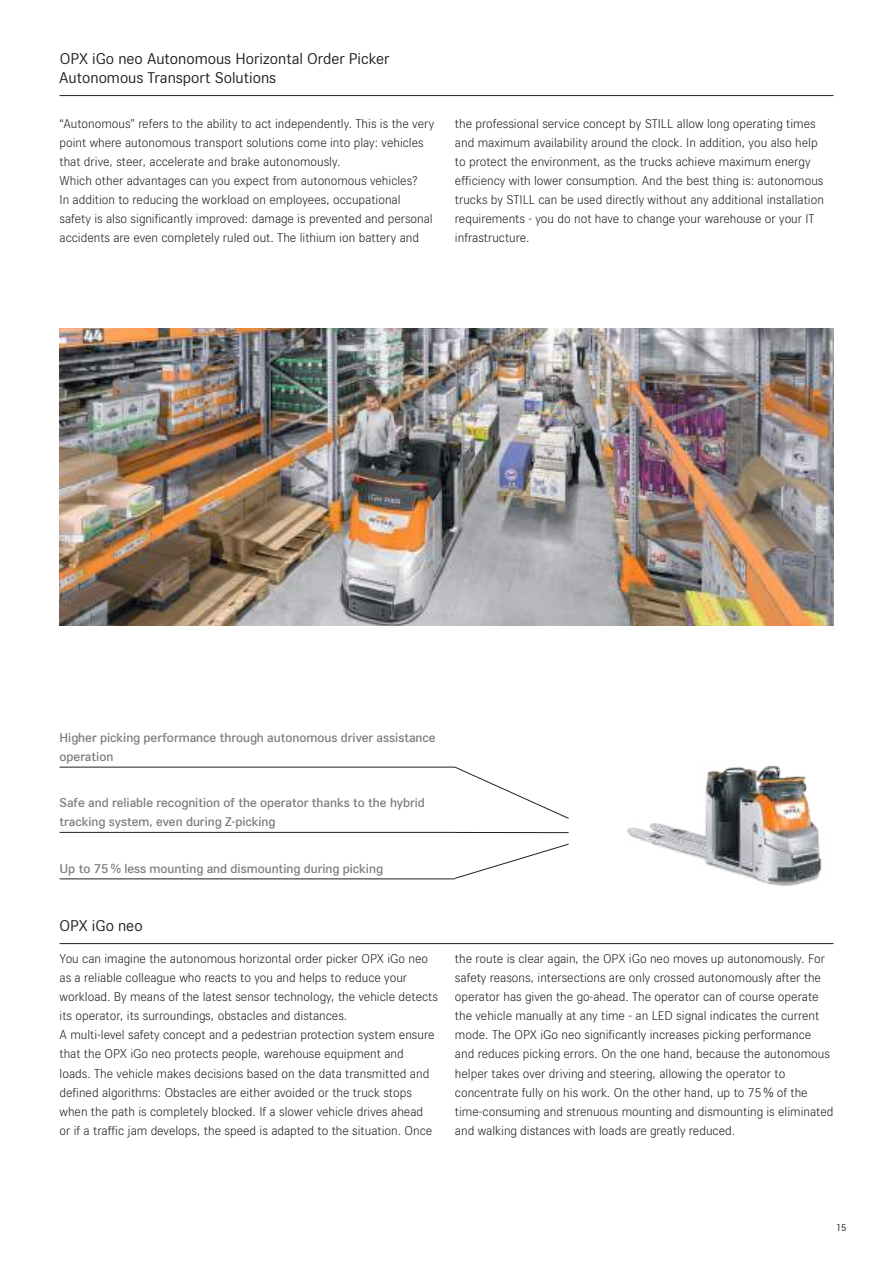
<style>
.page{position:relative;width:893px;height:1263px;background:#fff}
.page>*{position:absolute;margin:0;border:0;box-sizing:border-box;transform-origin:0 0}
.t1{font:16.5px/19px "STILL Type";color:#241f1f}
.t2{font:300 13.5px/19.2px "STILL Type";color:#241f1f}
.t3{font:500 13.5px/18.8px "STILL Type";color:#7d7c7e}
.t4{font:10.5px "STILL Type";color:#241f1f}
</style>
<div class="page">
<img style="left:627px;top:765px;width:195px;height:122px">
<img style="left:60px;top:328px;width:773px;height:298px">
<hr style="left:60px;top:95px;width:773px;height:1px;background:#241f1f">
<hr style="left:60px;top:832px;width:395px;height:1px;background:#241f1f">
<hr style="left:60px;top:767px;width:395px;height:1px;background:#241f1f">
<hr style="left:60px;top:879px;width:395px;height:1px;background:#241f1f">
<hr style="left:60px;top:943px;width:773px;height:1px;background:#241f1f">
<svg style="left:454px;top:844px;width:115px;height:35px"></svg>
<hr style="left:455px;top:832px;width:114px;height:1px;background:#241f1f">
<svg style="left:454px;top:767px;width:115px;height:52px"></svg>
<p class="t1" style="left:59px;top:48px;width:332px">OPX iGo neo Autonomous Horizontal Order Picker<br>Autonomous Transport Solutions</p>
<p class="t2" style="left:60px;top:113px;width:376px">“Autonomous” refers to the ability to act independently. This is the very point where autonomous transport solutions come into play: vehicles that drive, steer, accelerate and brake autonomously.<br>Which other advantages can you expect from autonomous vehicles?<br>In addition to reducing the workload on employees, occupational safety is also significantly improved: damage is prevented and personal accidents are even completely ruled out. The lithium ion battery and</p>
<p class="t2" style="left:455px;top:113px;width:370px">the professional service concept by STILL allow long operating times and maximum availability around the clock. In addition, you also help to protect the environment, as the trucks achieve maximum energy efficiency with lower consumption. And the best thing is: autonomous trucks by STILL can be used directly without any additional installation requirements - you do not have to change your warehouse or your IT infrastructure.</p>
<p class="t3" style="left:60px;top:727px;width:378px">Higher picking performance through autonomous driver assistance operation</p>
<p class="t3" style="left:60px;top:793px;width:367px">Safe and reliable recognition of the operator thanks to the hybrid tracking system, even during Z-picking</p>
<p class="t3" style="left:60px;top:858px;width:325px">Up to 75 % less mounting and dismounting during picking</p>
<p class="t1" style="left:60px;top:915px;width:85px">OPX iGo neo</p>
<p class="t2" style="left:60px;top:948px;width:380px">You can imagine the autonomous horizontal order picker OPX iGo neo as a reliable colleague who reacts to you and helps to reduce your workload. By means of the latest sensor technology, the vehicle detects its operator, its surroundings, obstacles and distances.<br>A multi-level safety concept and a pedestrian protection system ensure that the OPX iGo neo protects people, warehouse equipment and loads. The vehicle makes decisions based on the data transmitted and defined algorithms: Obstacles are either avoided or the truck stops when the path is completely blocked. If a slower vehicle drives ahead<br>or if a traffic jam develops, the speed is adapted to the situation. Once</p>
<p class="t2" style="left:455px;top:948px;width:380px">the route is clear again, the OPX iGo neo moves up autonomously. For safety reasons, intersections are only crossed autonomously after the operator has given the go-ahead. The operator can of course operate the vehicle manually at any time - an LED signal indicates the current mode. The OPX iGo neo significantly increases picking performance and reduces picking errors. On the one hand, because the autonomous helper takes over driving and steering, allowing the operator to concentrate fully on his work. On the other hand, up to 75 % of the time-consuming and strenuous mounting and dismounting is eliminated and walking distances with loads are greatly reduced.</p>
<p class="t4" style="left:836px;top:1220px;width:13px">15</p>
</div>
